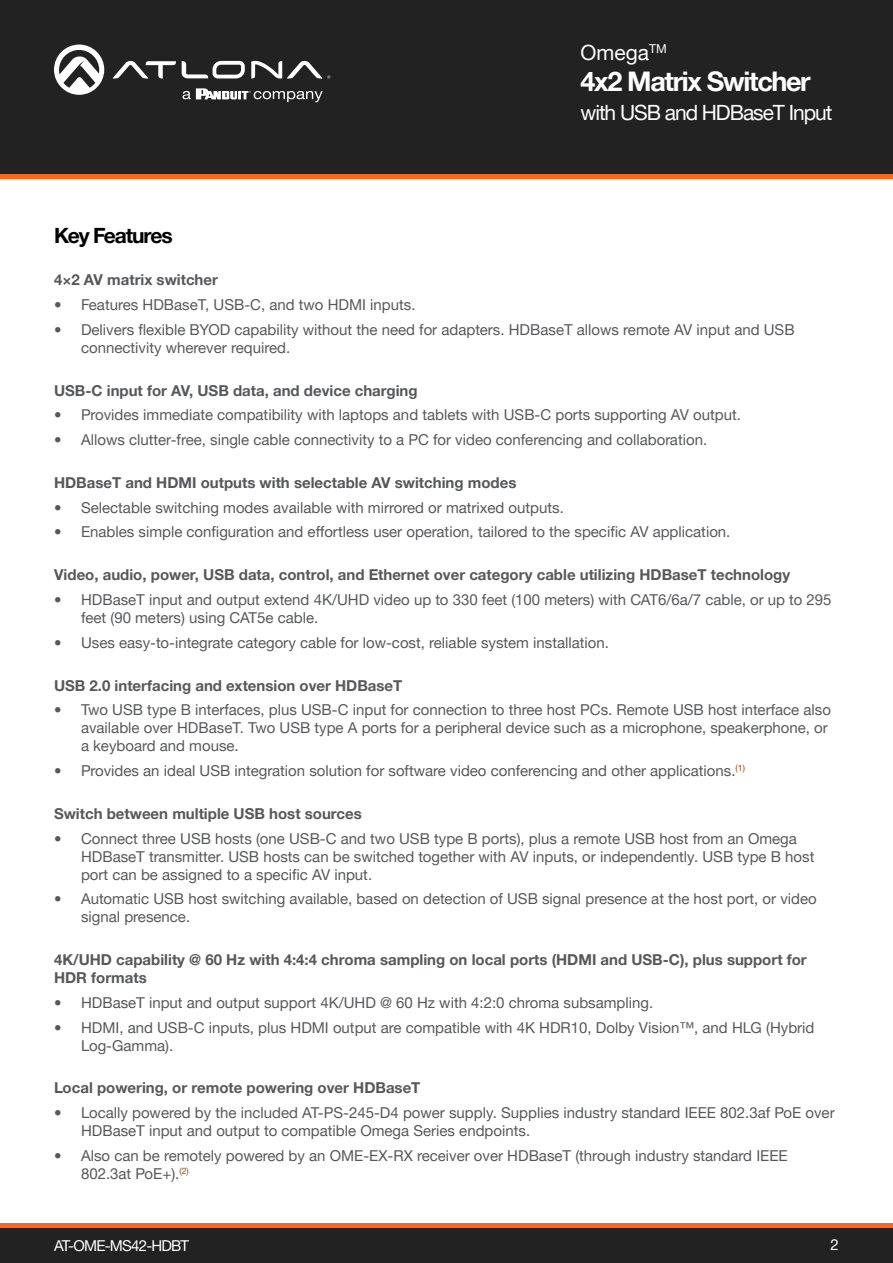
<style>
.page{position:relative;width:893px;height:1263px;background:#fff}
.page>*{position:absolute;margin:0;border:0;box-sizing:border-box;transform-origin:0 0}
.t1{font:700 27px "Helvetica Neue LTW1 G";letter-spacing:-.05em;color:#fff}
.t2{font:21px "Helvetica Neue LTW1 G";letter-spacing:-.05em;color:#fff}
.Product_Type_First_P{font:700 21px "Helvetica Neue LTW1 G";letter-spacing:-.05em;color:#000}
.t3{font:15px/18px "Helvetica Neue LTW1 G";color:#57585a}
.General_Text_Bold_Wa{font:700 15px/18px "Helvetica Neue LTW1 G";color:#57585a}
.Bullets{font:700 15px "Helvetica Neue LTW1 G";color:#57585a}
.t4{font:15px "Helvetica Neue LTW1 G";letter-spacing:-.05em;color:#fff}
</style>
<div class="page">
<div style="left:0;top:1227px;width:893px;height:36px;background:#222"></div>
<hr style="left:0;top:1223px;width:893px;height:4px;background:#ff661c">
<div style="left:0;top:0;width:893px;height:174px;background:#222"></div>
<hr style="left:0;top:174px;width:893px;height:4px;background:#ff661c">
<svg style="left:182px;top:61px;width:63px;height:17px"></svg>
<svg style="left:113px;top:61px;width:63px;height:18px"></svg>
<svg style="left:251px;top:61px;width:79px;height:18px"></svg>
<svg style="left:54px;top:45px;width:50px;height:50px"></svg>
<svg style="left:183px;top:88px;width:140px;height:14px"></svg>
<h2 class="t2" style="left:581px;top:39px;width:88px">Omega<sup>TM</sup></h2>
<h1 class="t1" style="left:581px;top:65px;width:232px">4x2 Matrix Switcher</h1>
<h2 class="t2" style="left:580px;top:99px;width:253px">with USB and HDBaseT Input</h2>
<p class="Product_Type_First_P" style="left:54px;top:223px;width:120px">Key Features</p>
<p class="General_Text_Bold_Wa" style="left:54px;top:271px;width:165px">4×2 AV matrix switcher</p>
<p class="t3" style="left:54px;top:296px;width:363px">• Features HDBaseT, USB-C, and two HDMI inputs.</p>
<p class="t3" style="left:81px;top:320px;width:715px;text-indent:-27px">• Delivers flexible BYOD capability without the need for adapters. HDBaseT allows remote AV input and USB connectivity wherever required.</p>
<p class="General_Text_Bold_Wa" style="left:54px;top:381px;width:365px">USB-C input for AV, USB data, and device charging</p>
<p class="t3" style="left:54px;top:406px;width:689px">• Provides immediate compatibility with laptops and tablets with USB-C ports supporting AV output.</p>
<p class="t3" style="left:54px;top:431px;width:655px">• Allows clutter-free, single cable connectivity to a PC for video conferencing and collaboration.</p>
<p class="General_Text_Bold_Wa" style="left:54px;top:473px;width:464px">HDBaseT and HDMI outputs with selectable AV switching modes</p>
<p class="t3" style="left:54px;top:498px;width:511px">• Selectable switching modes available with mirrored or matrixed outputs.</p>
<p class="t3" style="left:54px;top:523px;width:678px">• Enables simple configuration and effortless user operation, tailored to the specific AV application.</p>
<p class="General_Text_Bold_Wa" style="left:54px;top:566px;width:738px">Video, audio, power, USB data, control, and Ethernet over category cable utilizing HDBaseT technology</p>
<p class="t3" style="left:81px;top:590px;width:752px;text-indent:-27px">• HDBaseT input and output extend 4K/UHD video up to 330 feet (100 meters) with CAT6/6a/7 cable, or up to 295 feet (90 meters) using CAT5e cable.</p>
<p class="t3" style="left:54px;top:633px;width:557px">• Uses easy-to-integrate category cable for low-cost, reliable system installation.</p>
<p class="Bullets" style="left:54px;top:676px;width:350px">USB 2.0 interfacing and extension over HDBaseT</p>
<p class="t3" style="left:81px;top:701px;width:751px;text-indent:-27px">• Two USB type B interfaces, plus USB-C input for connection to three host PCs. Remote USB host interface also available over HDBaseT. Two USB type A ports for a peripheral device such as a microphone, speakerphone, or a keyboard and mouse.</p>
<p class="t3" style="left:54px;top:761px;width:692px">• Provides an ideal USB integration solution for software video conferencing and other applications.<sup>(1)</sup></p>
<p class="General_Text_Bold_Wa" style="left:54px;top:804px;width:309px">Switch between multiple USB host sources</p>
<p class="t3" style="left:81px;top:829px;width:735px;text-indent:-27px">• Connect three USB hosts (one USB-C and two USB type B ports), plus a remote USB host from an Omega<br>HDBaseT transmitter. USB hosts can be switched together with AV inputs, or independently. USB type B host port can be assigned to a specific AV input.</p>
<p class="t3" style="left:81px;top:890px;width:737px;text-indent:-27px">• Automatic USB host switching available, based on detection of USB signal presence at the host port, or video signal presence.</p>
<p class="General_Text_Bold_Wa" style="left:54px;top:950px;width:754px">4K/UHD capability @ 60 Hz with 4:4:4 chroma sampling on local ports (HDMI and USB-C), plus support for<br>HDR formats</p>
<p class="t3" style="left:54px;top:993px;width:601px">• HDBaseT input and output support 4K/UHD @ 60 Hz with 4:2:0 chroma subsampling.</p>
<p class="t3" style="left:81px;top:1018px;width:735px;text-indent:-27px">• HDMI, and USB-C inputs, plus HDMI output are compatible with 4K HDR10, Dolby Vision™, and HLG (Hybrid<br>Log-Gamma).</p>
<p class="General_Text_Bold_Wa" style="left:54px;top:1079px;width:368px">Local powering, or remote powering over HDBaseT</p>
<p class="t3" style="left:81px;top:1103px;width:755px;text-indent:-27px">• Locally powered by the included AT-PS-245-D4 power supply. Supplies industry standard IEEE 802.3af PoE over<br>HDBaseT input and output to compatible Omega Series endpoints.</p>
<p class="t3" style="left:81px;top:1146px;width:708px;text-indent:-27px">• Also can be remotely powered by an OME-EX-RX receiver over HDBaseT (through industry standard IEEE<br>802.3at PoE+).<sup>(2)</sup></p>
<p class="t4" style="left:54px;top:1236px;width:137px">AT-OME-MS42-HDBT</p>
<p class="t4" style="left:831px;top:1235px;width:10px">2</p>
</div>
